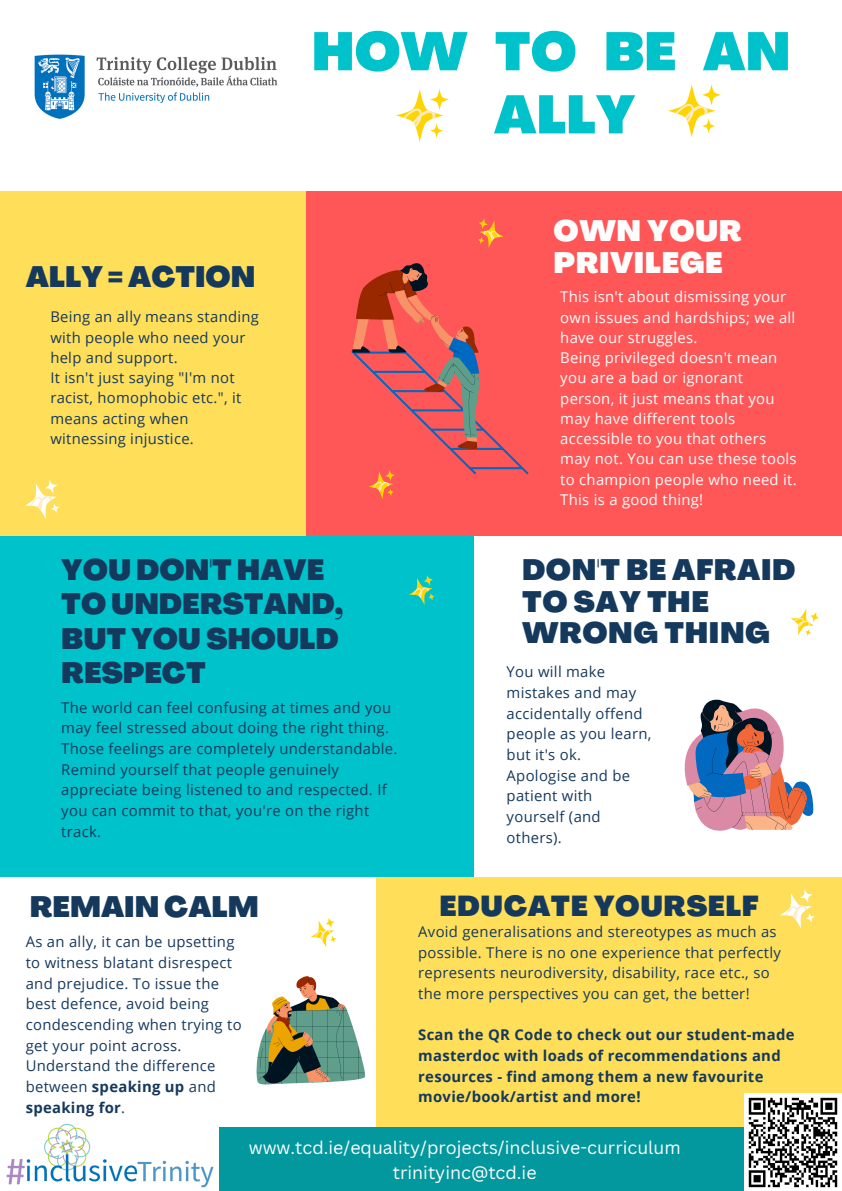
<style>
.page{position:relative;width:842px;height:1191px;background:#fff}
.page>*{position:absolute;margin:0;border:0;box-sizing:border-box;transform-origin:0 0}
.t1{font:900 53px/63.1px "Agrandir";color:#00c2cb;text-align:center}
.t2{font:900 29px/34.5px "Agrandir";color:#15395d}
.t3{font:900 29px/31.8px "Agrandir";letter-spacing:.02em;color:#15395d}
.t4{font:900 29px/31.8px "Agrandir";letter-spacing:.02em;color:#fdfdfd}
.t5{font:900 28.3px "Agrandir";letter-spacing:.02em;color:#15395d}
.t6{font:17.8px "Canva Sans";color:#fdfdfd}
.t7{font:14.8px/20.7px "Open Sans";letter-spacing:.02em;color:#15395d}
.t8{font:14.8px/20.2px "Open Sans";letter-spacing:.02em;color:#fdfdfd}
.t9{font:700 14.8px/20.7px "Open Sans";letter-spacing:.02em;color:#15395d}
.s1{font-weight:700}
</style>
<div class="page">
<div style="left:0;top:532px;width:473px;height:345px;background:#00c2cb"></div>
<div style="left:0;top:191px;width:307px;height:345px;background:#ffde59"></div>
<div style="left:307px;top:191px;width:535px;height:345px;background:#ff5757"></div>
<div style="left:377px;top:877px;width:465px;height:249px;background:#ffde59"></div>
<div style="left:0;top:1126px;width:842px;height:64px;background:#03989e"></div>
<svg style="left:409px;top:575px;width:26px;height:30px"></svg>
<svg style="left:780px;top:889px;width:35px;height:40px"></svg>
<svg style="left:25px;top:480px;width:35px;height:39px"></svg>
<svg style="left:791px;top:609px;width:28px;height:27px"></svg>
<svg style="left:311px;top:918px;width:26px;height:29px"></svg>
<svg style="left:478px;top:219px;width:25px;height:29px"></svg>
<svg style="left:351px;top:263px;width:178px;height:236px"></svg>
<svg style="left:684px;top:699px;width:130px;height:132px"></svg>
<svg style="left:256px;top:976px;width:110px;height:108px"></svg>
<svg style="left:668px;top:84px;width:53px;height:53px"></svg>
<img style="left:34px;top:54px;width:244px;height:65px">
<img style="left:0;top:1123px;width:219px;height:67px">
<img style="left:744px;top:1093px;width:98px;height:97px">
<svg style="left:396px;top:89px;width:53px;height:53px"></svg>
<p class="t2" style="left:26px;top:262px;width:231px">ALLY = ACTION</p>
<p class="t7" style="left:50px;top:306px;width:210px;line-height:20.2px">Being an ally means standing with people who need your help and support.</p>
<p class="t7" style="left:50px;top:367px;width:193px;line-height:20.2px">It isn't just saying "I'm not racist, homophobic etc.", it means acting when witnessing injustice.</p>
<p class="t1" style="left:312px;top:25px;width:480px">HOW TO BE AN<br>ALLY</p>
<p class="t4" style="left:554px;top:218px;width:190px">OWN YOUR<br>PRIVILEGE</p>
<p class="t8" style="left:560px;top:286px;width:237px">This isn't about dismissing your own issues and hardships; we all have our struggles.</p>
<p class="t8" style="left:560px;top:347px;width:238px">Being privileged doesn't mean you are a bad or ignorant person, it just means that you may have different tools accessible to you that others may not. You can use these tools to champion people who need it.<br>This is a good thing!</p>
<p class="t2" style="left:61px;top:555px;width:283px">YOU DON'T HAVE<br>TO UNDERSTAND,<br>BUT YOU SHOULD<br>RESPECT</p>
<p class="t7" style="left:61px;top:696px;width:338px">The world can feel confusing at times and you may feel stressed about doing the right thing.<br>Those feelings are completely understandable.<br>Remind yourself that people genuinely appreciate being listened to and respected. If you can commit to that, you're on the right track.</p>
<p class="t3" style="left:522px;top:556px;width:275px">DON'T BE AFRAID<br>TO SAY THE<br>WRONG THING</p>
<p class="t7" style="left:507px;top:661px;width:146px">You will make mistakes and may accidentally offend people as you learn, but it's ok.<br>Apologise and be patient with yourself (and others).</p>
<p class="t2" style="left:30px;top:892px;width:230px">REMAIN CALM</p>
<p class="t5" style="left:440px;top:895px;width:320px">EDUCATE YOURSELF</p>
<p class="t7" style="left:26px;top:931px;width:217px">As an ally, it can be upsetting to witness blatant disrespect and prejudice. To issue the best defence, avoid being condescending when trying to get your point across.<br>Understand the difference between <span class="s1">speaking up</span> and <span class="s1">speaking for</span>.</p>
<p class="t6" style="left:249px;top:1134px;width:433px">www.tcd.ie/equality/projects/inclusive-curriculum</p>
<p class="t6" style="left:393px;top:1159px;width:145px">trinityinc@tcd.ie</p>
<p class="t7" style="left:418px;top:920px;width:364px">Avoid generalisations and stereotypes as much as possible. There is no one experience that perfectly represents neurodiversity, disability, race etc., so the more perspectives you can get, the better!</p>
<p class="t9" style="left:418px;top:1024px;width:378px">Scan the QR Code to check out our student-made masterdoc with loads of recommendations and resources - find among them a new favourite movie/book/artist and more!</p>
</div>
